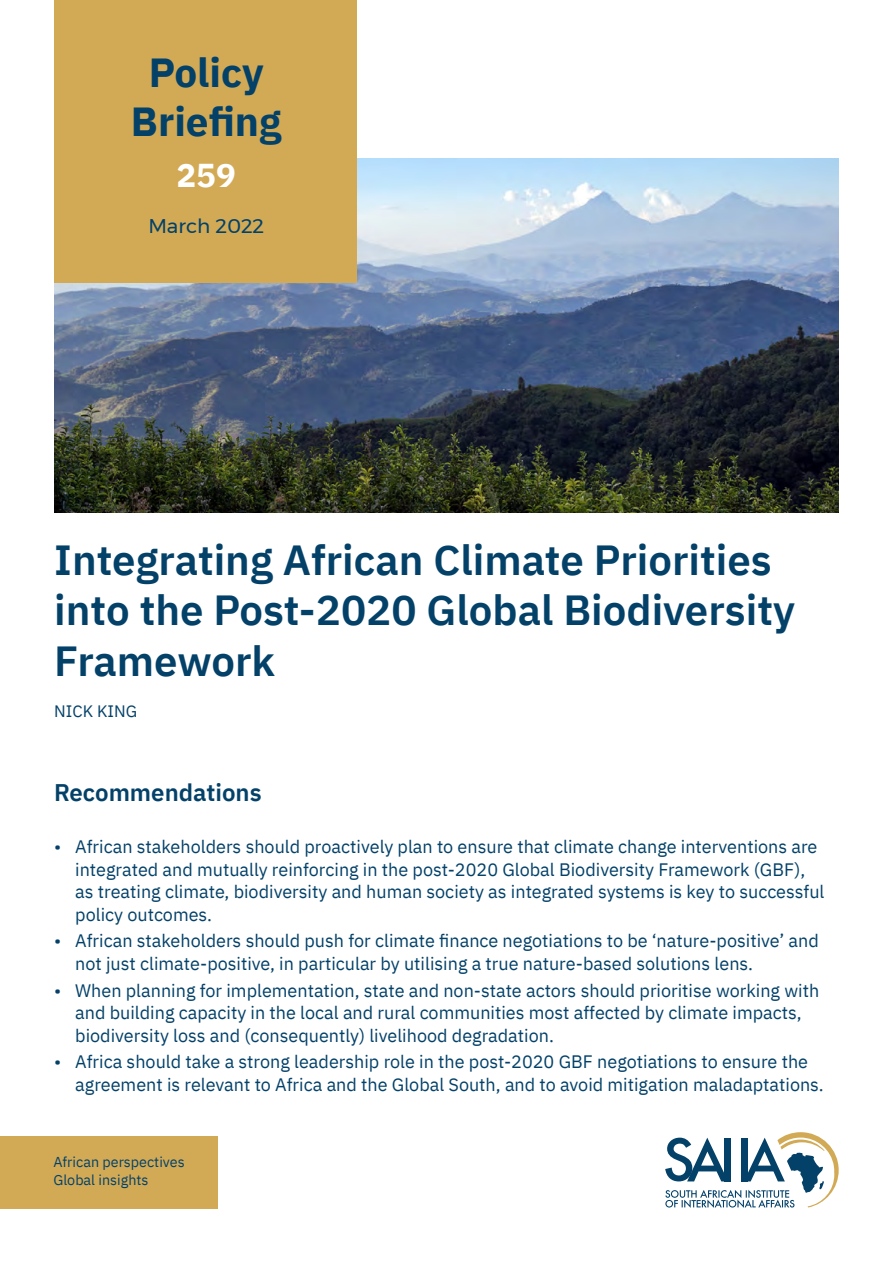
<style>
.page{position:relative;width:893px;height:1263px;background:#fff}
.page>*{position:absolute;margin:0;border:0;box-sizing:border-box;transform-origin:0 0}
.t1{font:600 42px/50.4px "IBM Plex Sans";color:#034169}
.t2{font:700 40.5px/48.6px "IBM Plex Sans";color:#034169;text-align:center}
.t3{font:700 33px "IBM Plex Sans";color:#fff}
.t4{font:600 24px "IBM Plex Sans";color:#034169}
.t5{font:19.8px "Montserrat";color:#034169}
.t6{font:18px/22.5px "IBM Plex Sans";color:#034169}
.t7{font:16.5px "IBM Plex Sans";color:#034169}
.t8{font:14.4px/17.2px "IBM Plex Sans";color:#034169}
</style>
<div class="page">
<img style="left:54px;top:158px;width:785px;height:354px">
<svg style="left:665px;top:1132px;width:174px;height:76px"></svg>
<div style="left:0;top:1136px;width:218px;height:72px;background:#d2aa56"></div>
<div style="left:54px;top:0;width:303px;height:283px;background:#d2aa56"></div>
<h2 class="t2" style="left:131px;top:45px;width:152px">Policy<br>Briefing</h2>
<h3 class="t3" style="left:176px;top:149px;width:61px">259</h3>
<p class="t5" style="left:148px;top:210px;width:117px">March 2022</p>
<h1 class="t1" style="left:54px;top:531px;width:742px">Integrating African Climate Priorities into the Post-2020 Global Biodiversity<br>Framework</h1>
<p class="t7" style="left:54px;top:698px;width:85px">NICK KING</p>
<h3 class="t4" style="left:54px;top:773px;width:209px">Recommendations</h3>
<p class="t6" style="left:75px;top:834px;width:751px;text-indent:-21px">• African stakeholders should proactively plan to ensure that climate change interventions are integrated and mutually reinforcing in the post-2020 Global Biodiversity Framework (GBF), as treating climate, biodiversity and human society as integrated systems is key to successful policy outcomes.</p>
<p class="t6" style="left:75px;top:928px;width:745px;text-indent:-21px">• African stakeholders should push for climate finance negotiations to be ‘nature-positive’ and not just climate-positive, in particular by utilising a true nature-based solutions lens.</p>
<p class="t6" style="left:75px;top:977px;width:745px;text-indent:-21px">• When planning for implementation, state and non-state actors should prioritise working with and building capacity in the local and rural communities most affected by climate impacts, biodiversity loss and (consequently) livelihood degradation.</p>
<p class="t6" style="left:75px;top:1049px;width:750px;text-indent:-21px">• Africa should take a strong leadership role in the post-2020 GBF negotiations to ensure the agreement is relevant to Africa and the Global South, and to avoid mitigation maladaptations.</p>
<p class="t8" style="left:53px;top:1152px;width:133px">African perspectives<br>Global insights</p>
</div>
